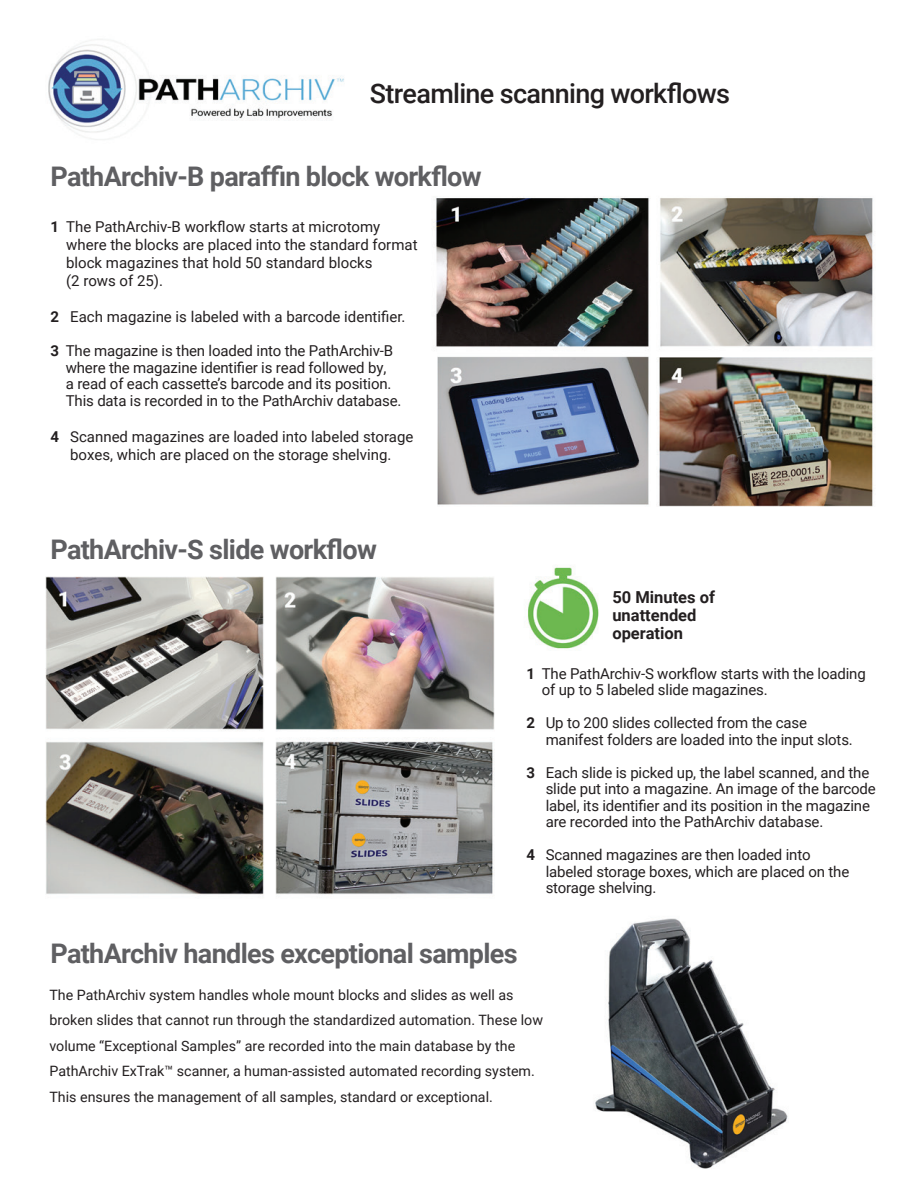
<style>
.page{position:relative;width:918px;height:1188px;background:#fff}
.page>*{position:absolute;margin:0;border:0;box-sizing:border-box;transform-origin:0 0}
.t1{font:700 27px "Roboto";letter-spacing:-.025em;color:#5f5f62}
.t2{font:500 27px "Roboto";letter-spacing:-.025em;color:#231f20}
.t3{font:700 16.5px/18px "Roboto";color:#231f20}
.t4{font:15px/16.5px "Roboto";letter-spacing:-.01em;color:#231f20}
.t5{font:14.25px/25.5px "Roboto";color:#231f20}
.s1{font-weight:700}
</style>
<div class="page">
<img style="left:45px;top:39px;width:829px;height:1130px">
<h1 class="t2" style="left:370px;top:75px;width:362px">Streamline scanning workflows</h1>
<h1 class="t1" style="left:50px;top:157px;width:433px">PathArchiv-B paraffin block workflow</h1>
<p class="t4" style="left:66px;top:217px;width:353px;line-height:18px;text-indent:-16px"><span class="s1">1</span> The PathArchiv-B workflow starts at microtomy where the blocks are placed into the standard format block magazines that hold 50 standard blocks<br>(2 rows of 25).</p>
<p class="t4" style="left:50px;top:308px;width:357px"><span class="s1">2</span> Each magazine is labeled with a barcode identifier.</p>
<p class="t4" style="left:66px;top:342px;width:337px;text-indent:-15px"><span class="s1">3</span> The magazine is then loaded into the PathArchiv-B where the magazine identifier is read followed by,<br>a read of each cassette’s barcode and its position.<br>This data is recorded in to the PathArchiv database.</p>
<p class="t4" style="left:50px;top:427px;width:364px;line-height:18px;text-align:center"><span class="s1">4</span> Scanned magazines are loaded into labeled storage boxes, which are placed on the storage shelving.</p>
<h1 class="t1" style="left:50px;top:531px;width:328px">PathArchiv-S slide workflow</h1>
<p class="t3" style="left:612px;top:587px;width:104px">50 Minutes of unattended operation</p>
<p class="t4" style="left:542px;top:665px;width:325px;text-indent:-15px"><span class="s1">1</span> The PathArchiv-S workflow starts with the loading of up to 5 labeled slide magazines.</p>
<p class="t4" style="left:546px;top:714px;width:309px;text-indent:-19px"><span class="s1">2</span> Up to 200 slides collected from the case manifest folders are loaded into the input slots.</p>
<p class="t4" style="left:546px;top:764px;width:332px;text-indent:-19px"><span class="s1">3</span> Each slide is picked up, the label scanned, and the slide put into a magazine. An image of the barcode label, its identifier and its position in the magazine are recorded into the PathArchiv database.</p>
<p class="t4" style="left:546px;top:846px;width:305px;text-indent:-19px"><span class="s1">4</span> Scanned magazines are then loaded into labeled storage boxes, which are placed on the storage shelving.</p>
<h1 class="t1" style="left:50px;top:935px;width:469px">PathArchiv handles exceptional samples</h1>
<p class="t5" style="left:49px;top:982px;width:495px">The PathArchiv system handles whole mount blocks and slides as well as broken slides that cannot run through the standardized automation. These low volume “Exceptional Samples” are recorded into the main database by the PathArchiv ExTrak™ scanner, a human-assisted automated recording system.<br>This ensures the management of all samples, standard or exceptional.</p>
</div>
